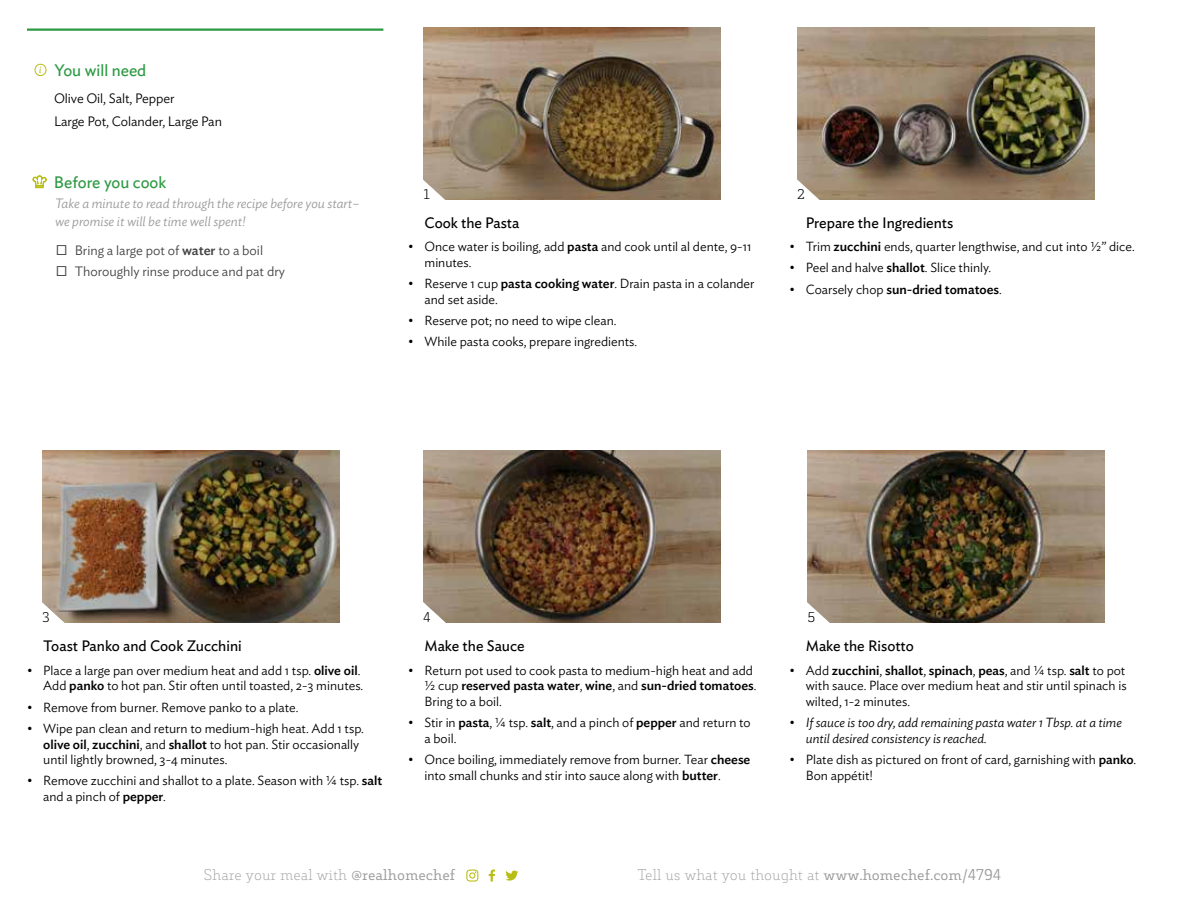
<style>
.page{position:relative;width:1188px;height:918px;background:#fff}
.page>*{position:absolute;margin:0;border:0;box-sizing:border-box;transform-origin:0 0}
.t1{font:16.5px "Ideal Sans";color:#2c9942}
.t2{font:15px "Ideal Sans";color:#000}
.t3{font:200 15px "Decour";color:#9a9a9a}
.t4{font:italic 300 13.5px/18px "Ideal Sans";color:#9a9a9a}
.t5{font:300 13.5px/21px "Ideal Sans";color:#414241}
.t6{font:300 13.5px/23.2px "Ideal Sans";letter-spacing:-.005em;color:#000}
.t7{font:300 13.5px "Decour";color:#000}
.t8{font:300 13.2px/15.8px "Ideal Sans";color:#000}
.t9{font:italic 300 13.2px/15.8px "Ideal Sans";color:#000}
.t10{font:500 13.2px "Ideal Sans";color:#000}
.t11{font:italic 9.3px "Ideal Sans";color:#b8be14}
.s1{font-weight:500}
.s2{font-weight:300}
.s3{font-style:normal}
.s4{font-weight:400}
</style>
<div class="page">
<img style="left:42px;top:450px;width:297px;height:173px">
<img style="left:423px;top:450px;width:297px;height:173px">
<img style="left:423px;top:27px;width:297px;height:173px">
<img style="left:808px;top:450px;width:297px;height:173px">
<img style="left:797px;top:27px;width:297px;height:173px">
<svg style="left:423px;top:178px;width:24px;height:22px"></svg>
<svg style="left:797px;top:178px;width:24px;height:22px"></svg>
<svg style="left:42px;top:601px;width:24px;height:22px"></svg>
<svg style="left:423px;top:601px;width:24px;height:22px"></svg>
<svg style="left:807px;top:601px;width:24px;height:22px"></svg>
<hr style="left:27px;top:28px;width:356px;height:3px;background:#2c9942">
<div style="left:35px;top:64px;width:11px;height:12px;border:1px solid #b8be14;border-radius:50%"></div>
<svg style="left:33px;top:176px;width:14px;height:12px"></svg>
<svg style="left:489px;top:870px;width:6px;height:12px"></svg>
<svg style="left:466px;top:870px;width:12px;height:12px"></svg>
<svg style="left:505px;top:871px;width:13px;height:10px"></svg>
<p class="t11" style="left:39px;top:63px;width:4px">i</p>
<p class="t1" style="left:55px;top:58px;width:93px">You will need</p>
<p class="t6" style="left:54px;top:85px;width:170px">Olive Oil, Salt, Pepper<br>Large Pot, Colander, Large Pan</p>
<p class="t1" style="left:54px;top:169px;width:114px">Before you cook</p>
<p class="t4" style="left:55px;top:193px;width:306px">Take a minute to read through the recipe before you start– we promise it will be time well spent!</p>
<p class="t5" style="left:75px;top:239px;width:212px">Bring a large pot of <span class="s1">water</span> to a boil<br>Thoroughly rinse produce and pat dry</p>
<p class="t7" style="left:423px;top:186px;width:8px">1</p>
<p class="t2" style="left:425px;top:211px;width:96px">Cook the Pasta</p>
<p class="t8" style="left:425px;top:238px;width:328px;text-indent:-16px">• Once water is boiling, add <span class="s1">pasta</span> and cook until al dente, 9-11 minutes.</p>
<p class="t8" style="left:425px;top:275px;width:331px;text-indent:-16px">• Reserve 1 cup <span class="s1">pasta cooking water</span>. Drain pasta in a colander and set aside.</p>
<p class="t8" style="left:408px;top:312px;width:210px">• Reserve pot; no need to wipe clean.</p>
<p class="t8" style="left:408px;top:333px;width:230px">• While pasta cooks, prepare ingredients.</p>
<p class="t7" style="left:797px;top:186px;width:9px">2</p>
<p class="t2" style="left:806px;top:211px;width:149px">Prepare the Ingredients</p>
<p class="t8" style="left:790px;top:238px;width:347px">• Trim <span class="s1">zucchini</span> ends, quarter lengthwise, and cut into ½” dice.</p>
<p class="t8" style="left:790px;top:259px;width:203px">• Peel and halve <span class="s1">shallot</span>. Slice thinly.</p>
<p class="t10" style="left:790px;top:279px;width:214px"><span class="s2">• Coarsely chop</span> sun-dried tomatoes<span class="s2">.</span></p>
<p class="t7" style="left:42px;top:609px;width:9px">3</p>
<p class="t7" style="left:423px;top:609px;width:9px">4</p>
<p class="t7" style="left:808px;top:609px;width:9px">5</p>
<p class="t2" style="left:43px;top:635px;width:200px">Toast Panko and Cook Zucchini</p>
<p class="t8" style="left:27px;top:661px;width:338px;text-align:right">• Place a large pan over medium heat and add 1 tsp. <span class="s1">olive oil</span>.<br>Add <span class="s1">panko</span> to hot pan. Stir often until toasted, 2-3 minutes.</p>
<p class="t8" style="left:27px;top:698px;width:273px">• Remove from burner. Remove panko to a plate.</p>
<p class="t8" style="left:43px;top:719px;width:322px;text-indent:-16px">• Wipe pan clean and return to medium-high heat. Add 1 tsp. <span class="s1">olive oil</span>, <span class="s1">zucchini</span>, and <span class="s1">shallot</span> to hot pan. Stir occasionally until lightly browned, 3-4 minutes.</p>
<p class="t8" style="left:43px;top:772px;width:341px;text-indent:-16px">• Remove zucchini and shallot to a plate. Season with ¼ tsp. <span class="s1">salt </span>and a pinch of <span class="s1">pepper</span>.</p>
<p class="t2" style="left:424px;top:635px;width:102px">Make the Sauce</p>
<p class="t8" style="left:424px;top:661px;width:333px;text-indent:-16px">• Return pot used to cook pasta to medium-high heat and add ½ cup <span class="s1">reserved pasta water</span>, <span class="s1">wine</span>, and <span class="s1">sun-dried tomatoes</span>.<br>Bring to a boil.</p>
<p class="t8" style="left:424px;top:714px;width:328px;text-indent:-16px">• Stir in <span class="s1">pasta</span>, ¼ tsp. <span class="s1">salt</span>, and a pinch of <span class="s1">pepper</span> and return to a boil.</p>
<p class="t8" style="left:424px;top:751px;width:327px;text-indent:-16px">• Once boiling, immediately remove from burner. Tear <span class="s1">cheese </span>into small chunks and stir into sauce along with <span class="s1">butter</span>.</p>
<p class="t2" style="left:806px;top:635px;width:110px">Make the Risotto</p>
<p class="t8" style="left:806px;top:661px;width:322px;text-align:justify;text-indent:-16px">• Add <span class="s1">zucchini</span>, <span class="s1">shallot</span>, <span class="s1">spinach</span>, <span class="s1">peas</span>, and ¼ tsp. <span class="s1">salt</span> to pot with sauce. Place over medium heat and stir until spinach is wilted, 1-2 minutes.</p>
<p class="t9" style="left:806px;top:714px;width:318px;text-indent:-16px"><span class="s3">•</span> If sauce is too dry, add remaining pasta water 1 Tbsp. at a time until desired consistency is reached.</p>
<p class="t8" style="left:806px;top:751px;width:332px;text-indent:-16px">• Plate dish as pictured on front of card, garnishing with <span class="s1">panko</span>.<br>Bon appétit!</p>
<p class="t3" style="left:204px;top:866px;width:253px">Share your meal with <span class="s4">@realhomechef</span></p>
<p class="t3" style="left:637px;top:866px;width:366px">Tell us what you thought at <span class="s4">www.homechef.com/4794</span></p>
</div>
